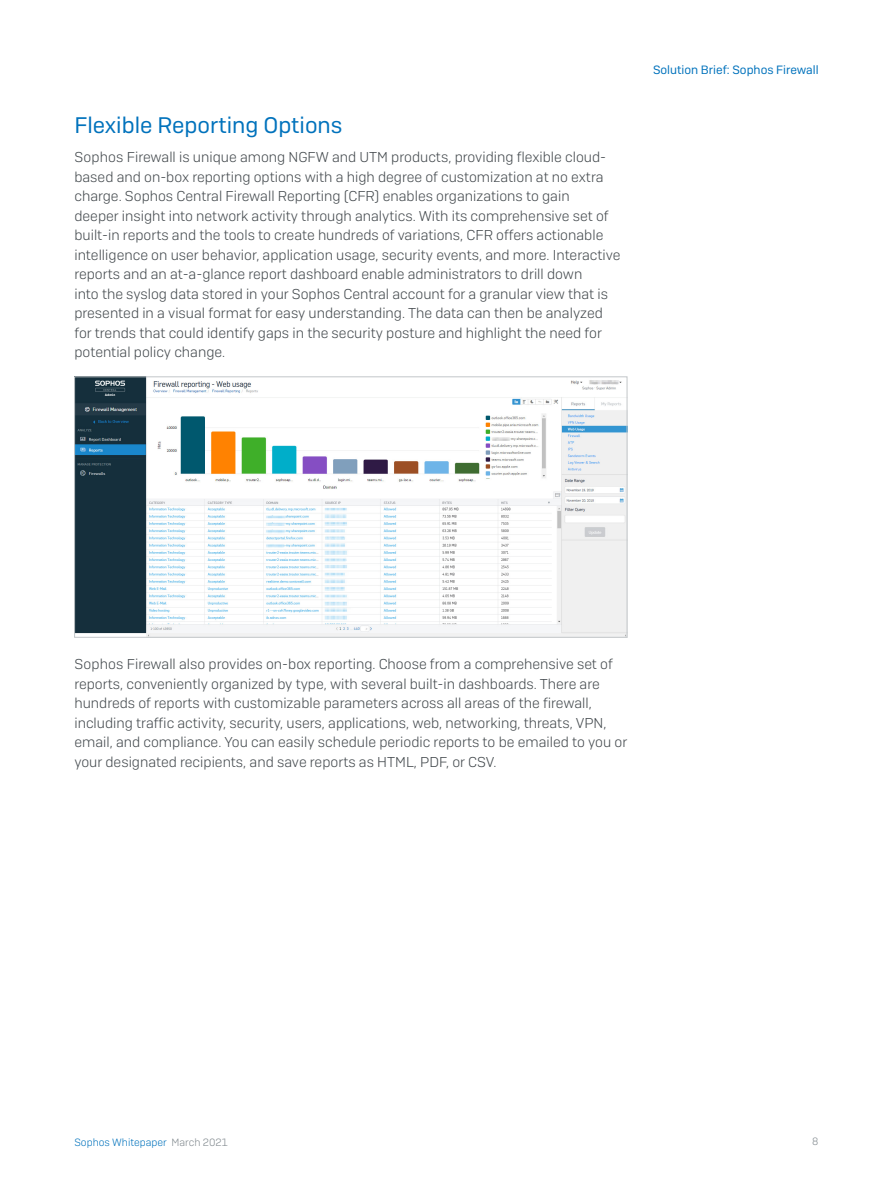
<style>
.page{position:relative;width:893px;height:1191px;background:#fff}
.page>*{position:absolute;margin:0;border:0;box-sizing:border-box;transform-origin:0 0}
.Subheading_1{font:22.5px "Sophos Sans";color:#0072bc}
.Body_Copy{font:300 14.25px/19.5px "Sophos Sans";color:#43494d}
.t1{font:12px "Sophos Sans";color:#0072bc}
.t2{font:300 10.5px "Sophos Sans";color:#0072bc}
.t3{font:300 10.5px "Sophos Sans";color:#81898e}
.s1{color:#81898e}
</style>
<div class="page">
<img style="left:76px;top:379px;width:549px;height:256px">
<div style="left:74px;top:377px;width:553px;height:260px;border:1px solid #c2c6c9"></div>
<p class="Subheading_1" style="left:74px;top:112px;width:270px">Flexible Reporting Options</p>
<p class="Body_Copy" style="left:74px;top:147px;width:548px">Sophos Firewall is unique among NGFW and UTM products, providing flexible cloud&shy;based and on-box reporting options with a high degree of customization at no extra charge. Sophos Central Firewall Reporting (CFR) enables organizations to gain<br>deeper insight into network activity through analytics. With its comprehensive set of built-in reports and the tools to create hundreds of variations, CFR offers actionable intelligence on user behavior, application usage, security events, and more. Interactive reports and an at-a-glance report dashboard enable administrators to drill down<br>into the syslog data stored in your Sophos Central account for a granular view that is presented in a visual format for easy understanding. The data can then be analyzed for trends that could identify gaps in the security posture and highlight the need for potential policy change.</p>
<p class="t1" style="left:653px;top:63px;width:167px">Solution Brief: Sophos Firewall</p>
<p class="Body_Copy" style="left:74px;top:654px;width:554px">Sophos Firewall also provides on-box reporting. Choose from a comprehensive set of reports, conveniently organized by type, with several built-in dashboards. There are hundreds of reports with customizable parameters across all areas of the firewall, including traffic activity, security, users, applications, web, networking, threats, VPN, email, and compliance. You can easily schedule periodic reports to be emailed to you or your designated recipients, and save reports as HTML, PDF, or CSV.</p>
<p class="t2" style="left:74px;top:1135px;width:155px">Sophos Whitepaper <span class="s1">March 2021</span></p>
<p class="t3" style="left:812px;top:1135px;width:8px">8</p>
</div>
